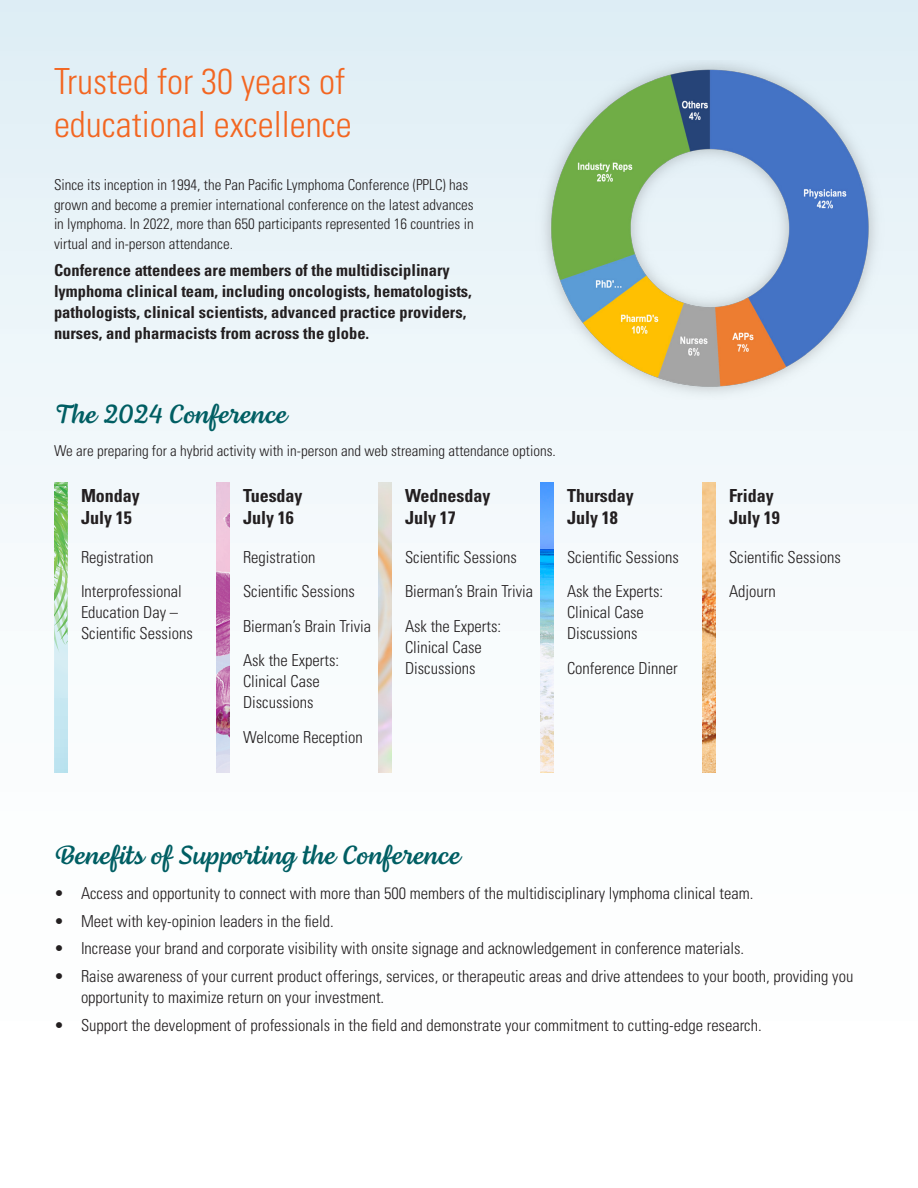
<style>
.page{position:relative;width:918px;height:1188px;background:#fff}
.page>*{position:absolute;margin:0;border:0;box-sizing:border-box;transform-origin:0 0}
.Trusted{font:300 condensed 36px/43.2px "Univers LT Std";color:#f36621}
.Conf_Info_Header{font:27px "Lemongrass Script";color:#005e63}
.Dates{font:700 condensed 18px "Univers LT Std";color:#231f20}
.Agenda_at_a_Glance{font:300 condensed 16.5px/21px "Univers LT Std";color:#231f20}
.Intro_text{font:700 condensed 16.5px/21px "Univers LT Std";color:#231f20}
.Para_1{font:300 condensed 15px/19.5px "Univers LT Std";color:#231f20}
</style>
<div class="page">
<div style="left:0;top:0;width:918px;height:1188px;background:linear-gradient(to bottom,#e2f0f6,#fff)"></div>
<svg style="left:54px;top:483px;width:19px;height:290px"></svg>
<img style="left:216px;top:483px;width:14px;height:290px">
<img style="left:378px;top:483px;width:14px;height:290px">
<img style="left:540px;top:483px;width:14px;height:290px">
<img style="left:702px;top:483px;width:14px;height:290px">
<img style="left:526px;top:61px;width:361px;height:339px">
<p class="Trusted" style="left:54px;top:59px;width:299px">Trusted for 30 years of educational excellence</p>
<p class="Para_1" style="left:54px;top:175px;width:421px">Since its inception in 1994, the Pan Pacific Lymphoma Conference (PPLC) has grown and become a premier international conference on the latest advances in lymphoma. In 2022, more than 650 participants represented 16 countries in virtual and in-person attendance.</p>
<p class="Intro_text" style="left:54px;top:260px;width:419px">Conference attendees are members of the multidisciplinary lymphoma clinical team, including oncologists, hematologists, pathologists, clinical scientists, advanced practice providers, nurses, and pharmacists from across the globe.</p>
<p class="Conf_Info_Header" style="left:54px;top:398px;width:234px">The 2024 Conference</p>
<p class="Para_1" style="left:54px;top:441px;width:503px">We are preparing for a hybrid activity with in-person and web streaming attendance options.</p>
<p class="Dates" style="left:81px;top:484px;width:60px">Monday</p>
<p class="Dates" style="left:81px;top:507px;width:52px">July 15</p>
<p class="Dates" style="left:243px;top:484px;width:61px">Tuesday</p>
<p class="Dates" style="left:243px;top:507px;width:52px">July 16</p>
<p class="Dates" style="left:405px;top:484px;width:87px">Wednesday</p>
<p class="Dates" style="left:405px;top:507px;width:52px">July 17</p>
<p class="Agenda_at_a_Glance" style="left:81px;top:546px;width:74px">Registration</p>
<p class="Agenda_at_a_Glance" style="left:81px;top:581px;width:113px">Interprofessional<br>Education Day –<br>Scientific Sessions</p>
<p class="Agenda_at_a_Glance" style="left:243px;top:546px;width:74px">Registration</p>
<p class="Agenda_at_a_Glance" style="left:243px;top:581px;width:113px">Scientific Sessions</p>
<p class="Agenda_at_a_Glance" style="left:243px;top:615px;width:130px">Bierman’s Brain Trivia</p>
<p class="Agenda_at_a_Glance" style="left:243px;top:650px;width:98px">Ask the Experts:<br>Clinical Case<br>Discussions</p>
<p class="Agenda_at_a_Glance" style="left:243px;top:726px;width:121px">Welcome Reception</p>
<p class="Agenda_at_a_Glance" style="left:405px;top:546px;width:113px">Scientific Sessions</p>
<p class="Agenda_at_a_Glance" style="left:405px;top:581px;width:130px">Bierman’s Brain Trivia</p>
<p class="Agenda_at_a_Glance" style="left:405px;top:615px;width:98px">Ask the Experts:<br>Clinical Case<br>Discussions</p>
<p class="Dates" style="left:567px;top:484px;width:68px">Thursday</p>
<p class="Dates" style="left:567px;top:507px;width:52px">July 18</p>
<p class="Agenda_at_a_Glance" style="left:567px;top:546px;width:113px">Scientific Sessions</p>
<p class="Agenda_at_a_Glance" style="left:567px;top:581px;width:98px">Ask the Experts:<br>Clinical Case<br>Discussions</p>
<p class="Agenda_at_a_Glance" style="left:567px;top:657px;width:112px">Conference Dinner</p>
<p class="Dates" style="left:729px;top:484px;width:46px">Friday</p>
<p class="Dates" style="left:729px;top:507px;width:52px">July 19</p>
<p class="Agenda_at_a_Glance" style="left:729px;top:546px;width:113px">Scientific Sessions</p>
<p class="Agenda_at_a_Glance" style="left:729px;top:581px;width:48px">Adjourn</p>
<p class="Conf_Info_Header" style="left:54px;top:839px;width:408px">Benefits of Supporting the Conference</p>
<p class="Agenda_at_a_Glance" style="left:54px;top:882px;width:701px">• Access and opportunity to connect with more than 500 members of the multidisciplinary lymphoma clinical team.</p>
<p class="Agenda_at_a_Glance" style="left:54px;top:910px;width:281px">• Meet with key-opinion leaders in the field.</p>
<p class="Agenda_at_a_Glance" style="left:54px;top:938px;width:692px">• Increase your brand and corporate visibility with onsite signage and acknowledgement in conference materials.</p>
<p class="Agenda_at_a_Glance" style="left:81px;top:966px;width:774px;text-indent:-27px">• Raise awareness of your current product offerings, services, or therapeutic areas and drive attendees to your booth, providing you opportunity to maximize return on your investment.</p>
<p class="Agenda_at_a_Glance" style="left:54px;top:1014px;width:709px">• Support the development of professionals in the field and demonstrate your commitment to cutting-edge research.</p>
</div>
